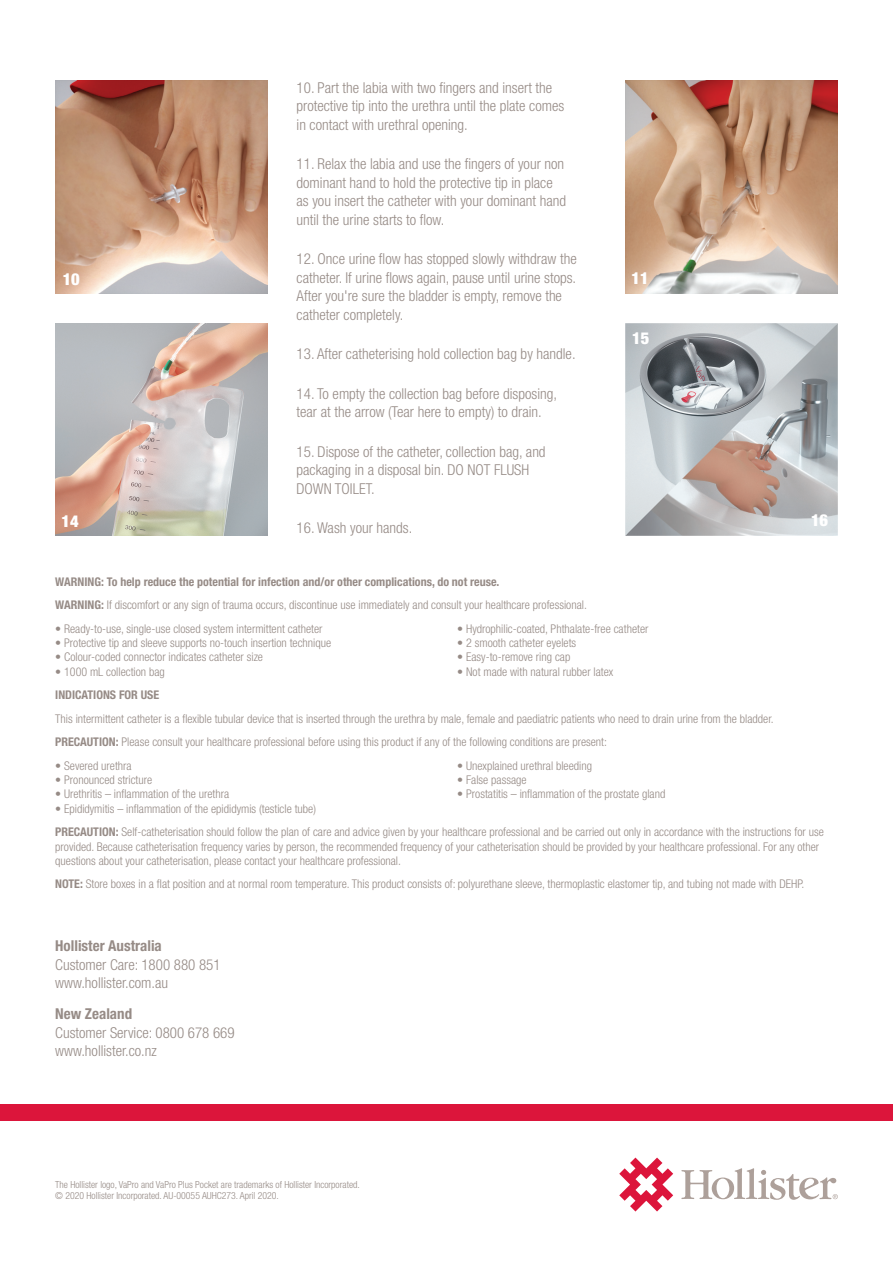
<style>
.page{position:relative;width:893px;height:1263px;background:#fff}
.page>*{position:absolute;margin:0;border:0;box-sizing:border-box;transform-origin:0 0}
.t1{font:900 condensed 16.5px "Helvetica Neue";color:#fff}
.t2{font:300 condensed 15px/18.5px "Helvetica Neue";color:#968b86}
.t3{font:700 condensed 15px "Helvetica Neue";color:#968b86}
.t4{font:300 condensed 12px/23.5px "Helvetica Neue";color:#968b86}
.t5{font:700 condensed 12px "Helvetica Neue";color:#968b86}
.t6{font:300 condensed 9.75px/10.9px "Helvetica Neue";color:#968b86}
.s1{font-weight:700}
</style>
<div class="page">
<img style="left:625px;top:323px;width:213px;height:213px">
<img style="left:625px;top:80px;width:213px;height:213px">
<img style="left:55px;top:323px;width:213px;height:213px">
<img style="left:55px;top:81px;width:213px;height:212px">
<div style="left:0;top:1104px;width:893px;height:17px;background:#dc153b"></div>
<svg style="left:619px;top:1157px;width:54px;height:54px"></svg>
<svg style="left:681px;top:1168px;width:157px;height:32px"></svg>
<p class="t2" style="left:297px;top:78px;width:269px">10. Part the labia with two fingers and insert the protective tip into the urethra until the plate comes in contact with urethral opening.</p>
<p class="t2" style="left:297px;top:155px;width:271px">11. Relax the labia and use the fingers of your non dominant hand to hold the protective tip in place as you insert the catheter with your dominant hand until the urine starts to flow.</p>
<p class="t2" style="left:297px;top:250px;width:282px">12. Once urine flow has stopped slowly withdraw the catheter. If urine flows again, pause until urine stops.<br>After you're sure the bladder is empty, remove the catheter completely.</p>
<p class="t2" style="left:297px;top:344px;width:281px">13. After catheterising hold collection bag by handle.</p>
<p class="t2" style="left:297px;top:384px;width:262px">14. To empty the collection bag before disposing, tear at the arrow (Tear here to empty) to drain.</p>
<p class="t2" style="left:297px;top:442px;width:251px">15. Dispose of the catheter, collection bag, and packaging in a disposal bin. DO NOT FLUSH<br>DOWN TOILET.</p>
<p class="t2" style="left:297px;top:519px;width:117px">16. Wash your hands.</p>
<h1 class="t1" style="left:63px;top:269px;width:19px">10</h1>
<h1 class="t1" style="left:632px;top:268px;width:19px">11</h1>
<h1 class="t1" style="left:632px;top:328px;width:19px">15</h1>
<h1 class="t1" style="left:62px;top:511px;width:19px">14</h1>
<h1 class="t1" style="left:811px;top:510px;width:19px">16</h1>
<p class="t4" style="left:55px;top:569px;width:533px"><span class="s1">WARNING: To help reduce the potential for infection and/or other complications, do not reuse.<br>WARNING:</span> If discomfort or any sign of trauma occurs, discontinue use immediately and consult your healthcare professional.</p>
<p class="t4" style="left:55px;top:617px;width:269px">• Ready-to-use, single-use closed system intermittent catheter</p>
<p class="t4" style="left:457px;top:617px;width:193px">• Hydrophilic-coated, Phthalate-free catheter</p>
<p class="t4" style="left:55px;top:631px;width:277px">• Protective tip and sleeve supports no-touch insertion technique</p>
<p class="t4" style="left:457px;top:631px;width:120px">• 2 smooth catheter eyelets</p>
<p class="t4" style="left:55px;top:645px;width:209px">• Colour-coded connector indicates catheter size</p>
<p class="t4" style="left:457px;top:645px;width:115px">• Easy-to-remove ring cap</p>
<p class="t4" style="left:55px;top:659px;width:111px">• 1000 mL collection bag</p>
<p class="t4" style="left:457px;top:659px;width:158px">• Not made with natural rubber latex</p>
<p class="t5" style="left:55px;top:688px;width:105px">INDICATIONS FOR USE</p>
<p class="t4" style="left:55px;top:707px;width:720px">This intermittent catheter is a flexible tubular device that is inserted through the urethra by male, female and paediatric patients who need to drain urine from the bladder.<br><span class="s1">PRECAUTION:</span> Please consult your healthcare professional before using this product if any of the following conditions are present:</p>
<p class="t4" style="left:55px;top:754px;width:78px">• Severed urethra</p>
<p class="t4" style="left:457px;top:754px;width:136px">• Unexplained urethral bleeding</p>
<p class="t4" style="left:55px;top:768px;width:99px">• Pronounced stricture</p>
<p class="t4" style="left:457px;top:768px;width:71px">• False passage</p>
<p class="t4" style="left:55px;top:782px;width:175px">• Urethritis – inflammation of the urethra</p>
<p class="t4" style="left:457px;top:782px;width:210px">• Prostatitis – inflammation of the prostate gland</p>
<p class="t4" style="left:55px;top:797px;width:770px">• Epididymitis – inflammation of the epididymis (testicle tube)<br><span class="s1">PRECAUTION:</span> Self-catheterisation should follow the plan of care and advice given by your healthcare professional and be carried out only in accordance with the instructions for use</p>
<p class="t4" style="left:55px;top:839px;width:765px;line-height:14.2px">provided. Because catheterisation frequency varies by person, the recommended frequency of your catheterisation should be provided by your healthcare professional. For any other questions about your catheterisation, please contact your healthcare professional.</p>
<p class="t4" style="left:55px;top:872px;width:751px"><span class="s1">NOTE:</span> Store boxes in a flat position and at normal room temperature. This product consists of: polyurethane sleeve, thermoplastic elastomer tip, and tubing not made with DEHP.</p>
<p class="t3" style="left:55px;top:937px;width:108px">Hollister Australia</p>
<p class="t2" style="left:55px;top:955px;width:167px">Customer Care: 1800 880 851 www.hollister.com.au</p>
<p class="t3" style="left:55px;top:1005px;width:78px">New Zealand</p>
<p class="t2" style="left:55px;top:1023px;width:181px">Customer Service: 0800 678 669 www.hollister.co.nz</p>
<p class="t6" style="left:55px;top:1179px;width:306px">The Hollister logo, VaPro and VaPro Plus Pocket are trademarks of Hollister Incorporated. © 2020 Hollister Incorporated. AU-00055 AUHC273. April 2020.</p>
</div>
